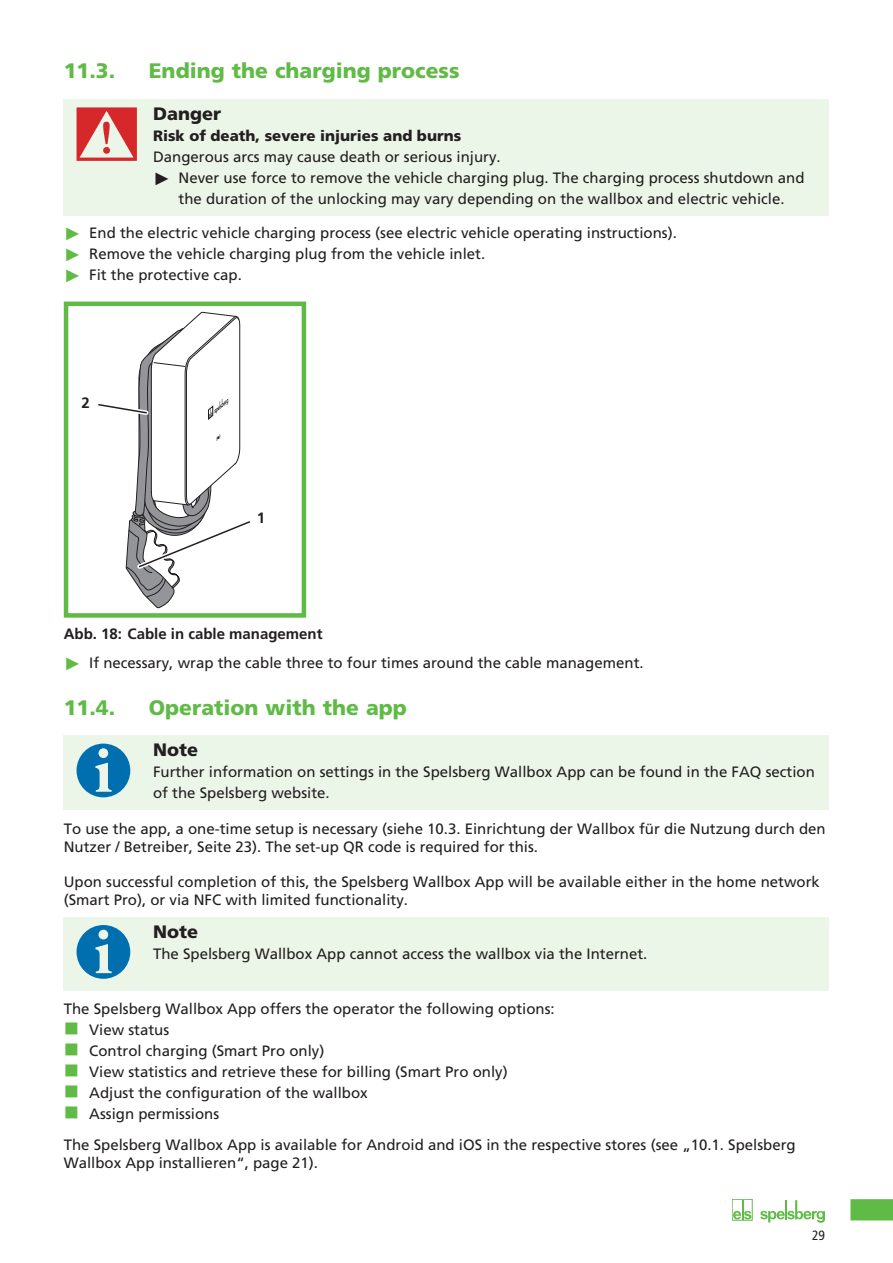
<style>
.page{position:relative;width:893px;height:1263px;background:#fff}
.page>*{position:absolute;margin:0;border:0;box-sizing:border-box;transform-origin:0 0}
.t1{font:900 21px "Frutiger";color:#60bb46}
.Note{font:900 18px "Frutiger";color:#231f20}
.Danger{font:900 18px "Frutiger";color:#231f20}
.Bodytext_Roman_10pt{font:15px/18px "Frutiger";color:#231f20}
.WarningText{font:15px/21px "Frutiger";color:#231f20}
.ListHead{font:15px "Frutiger";color:#231f20}
.WarningSource{font:900 15px "Frutiger";color:#231f20}
.t2{font:700 15px "Frutiger";color:#231f20}
.t3{font:condensed 13.5px "Frutiger";color:#231f20}
.s1{font-family:"Arial";font-size:18px}
.s2{font-family:"Arial";font-size:18px;color:#60bb46}
</style>
<div class="page">
<div style="left:732px;top:1199px;width:20px;height:21px;border:1px solid #60bb46"></div>
<svg style="left:760px;top:1200px;width:65px;height:23px"></svg>
<svg style="left:733px;top:1200px;width:18px;height:19px"></svg>
<svg style="left:850px;top:1199px;width:43px;height:21px"></svg>
<div style="left:64px;top:99px;width:765px;height:29px;background:#ecf6e8"></div>
<div style="left:64px;top:112px;width:765px;height:36px;background:#ecf6e8"></div>
<div style="left:64px;top:146px;width:765px;height:28px;background:#ecf6e8"></div>
<div style="left:64px;top:167px;width:765px;height:49px;background:#ecf6e8"></div>
<div style="left:64px;top:735px;width:765px;height:29px;background:#ecf6e8"></div>
<div style="left:64px;top:761px;width:765px;height:49px;background:#ecf6e8"></div>
<div style="left:64px;top:917px;width:765px;height:28px;background:#ecf6e8"></div>
<div style="left:64px;top:942px;width:765px;height:49px;background:#ecf6e8"></div>
<svg style="left:77px;top:107px;width:60px;height:54px"></svg>
<svg style="left:98px;top:312px;width:152px;height:297px"></svg>
<div style="left:249px;top:504px;width:25px;height:26px;background:#fff;border-radius:50%"></div>
<div style="left:64px;top:302px;width:242px;height:316px;border:4px solid #60bb46"></div>
<svg style="left:77px;top:744px;width:53px;height:53px"></svg>
<svg style="left:77px;top:925px;width:53px;height:53px"></svg>
<p class="t1" style="left:64px;top:58px;width:53px">11.3.</p>
<p class="t1" style="left:149px;top:58px;width:312px">Ending the charging process</p>
<p class="Danger" style="left:153px;top:103px;width:70px">Danger</p>
<p class="WarningSource" style="left:153px;top:127px;width:310px">Risk of death, severe injuries and burns</p>
<p class="WarningText" style="left:153px;top:146px;width:349px">Dangerous arcs may cause death or serious injury.</p>
<p class="Bodytext_Roman_10pt" style="left:153px;top:167px;width:653px;line-height:21px;text-align:center"><span class="s1">►</span> Never use force to remove the vehicle charging plug. The charging process shutdown and the duration of the unlocking may vary depending on the wallbox and electric vehicle.</p>
<p class="Bodytext_Roman_10pt" style="left:64px;top:224px;width:615px"><span class="s2">►</span> End the electric vehicle charging process (see electric vehicle operating instructions).</p>
<p class="Bodytext_Roman_10pt" style="left:64px;top:245px;width:423px"><span class="s2">►</span> Remove the vehicle charging plug from the vehicle inlet.</p>
<p class="Bodytext_Roman_10pt" style="left:64px;top:266px;width:180px"><span class="s2">►</span> Fit the protective cap.</p>
<p class="t2" style="left:81px;top:394px;width:10px">2</p>
<p class="t2" style="left:257px;top:509px;width:10px">1</p>
<p class="t2" style="left:64px;top:625px;width:260px">Abb. 18: Cable in cable management</p>
<p class="Bodytext_Roman_10pt" style="left:64px;top:654px;width:581px"><span class="s2">►</span> If necessary, wrap the cable three to four times around the cable management.</p>
<p class="t1" style="left:64px;top:695px;width:53px">11.4.</p>
<p class="t1" style="left:149px;top:695px;width:260px">Operation with the app</p>
<p class="Note" style="left:153px;top:739px;width:47px">Note</p>
<p class="WarningText" style="left:153px;top:761px;width:663px">Further information on settings in the Spelsberg Wallbox App can be found in the FAQ section of the Spelsberg website.</p>
<p class="Bodytext_Roman_10pt" style="left:64px;top:819px;width:763px">To use the app, a one-time setup is necessary (siehe 10.3. Einrichtung der Wallbox für die Nutzung durch den<br>Nutzer / Betreiber, Seite 23). The set-up QR code is required for this.</p>
<p class="Bodytext_Roman_10pt" style="left:64px;top:872px;width:757px">Upon successful completion of this, the Spelsberg Wallbox App will be available either in the home network (Smart Pro), or via NFC with limited functionality.</p>
<p class="Note" style="left:153px;top:920px;width:47px">Note</p>
<p class="WarningText" style="left:153px;top:943px;width:496px">The Spelsberg Wallbox App cannot access the wallbox via the Internet.</p>
<p class="ListHead" style="left:64px;top:1000px;width:492px">The Spelsberg Wallbox App offers the operator the following options:</p>
<p class="Bodytext_Roman_10pt" style="left:89px;top:1020px;width:82px">View status</p>
<p class="Bodytext_Roman_10pt" style="left:89px;top:1041px;width:237px">Control charging (Smart Pro only)</p>
<p class="Bodytext_Roman_10pt" style="left:89px;top:1062px;width:420px">View statistics and retrieve these for billing (Smart Pro only)</p>
<p class="Bodytext_Roman_10pt" style="left:89px;top:1083px;width:280px">Adjust the configuration of the wallbox</p>
<p class="Bodytext_Roman_10pt" style="left:89px;top:1104px;width:132px">Assign permissions</p>
<p class="Bodytext_Roman_10pt" style="left:64px;top:1135px;width:733px">The Spelsberg Wallbox App is available for Android and iOS in the respective stores (see „10.1. Spelsberg<br>Wallbox App installieren“, page 21).</p>
<p class="t3" style="left:812px;top:1227px;width:14px">29</p>
</div>
